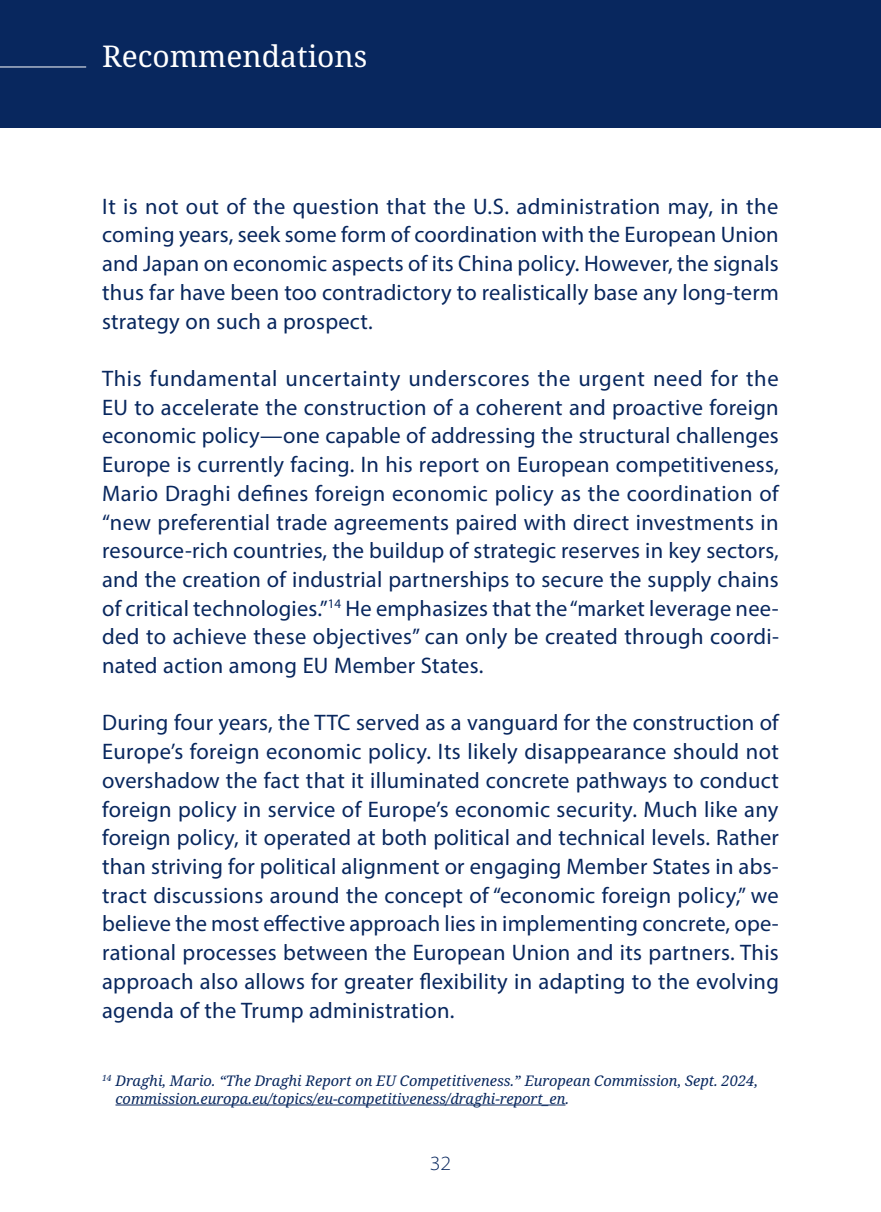
<style>
.page{position:relative;width:881px;height:1212px;background:#fff}
.page>*{position:absolute;margin:0;border:0;box-sizing:border-box;transform-origin:0 0}
.t1{font:29.93px "Noto Serif";color:#fff}
.t2{font:22.5px/28.8px "Myriad Pro";letter-spacing:.01em;color:#08275e;text-align:justify}
.t3{font:300 semi-expanded 20.25px "Myriad Pro";color:#08275e}
.t4{font:italic 14.62px/18px "Noto Serif";color:#08275e}
</style>
<div class="page">
<div style="left:0;top:0;width:880px;height:128px;background:#08275e"></div>
<hr style="left:880px;top:214px;width:1px;height:156px;background:#f4f0ea">
<hr style="left:0;top:67px;width:86px;height:1px;background:#fff">
<hr style="left:115px;top:1104px;width:450px;height:1px;background:#08275e">
<h1 class="t1" style="left:102px;top:36px;width:267px">Recommendations</h1>
<p class="t2" style="left:102px;top:191px;width:678px">It is not out of the question that the U.S. administration may, in the coming years, seek some form of coordination with the European Union and Japan on economic aspects of its China policy. However, the signals thus far have been too contradictory to realistically base any long-term strategy on such a prospect.</p>
<p class="t2" style="left:102px;top:364px;width:678px">This fundamental uncertainty underscores the urgent need for the EU to accelerate the construction of a coherent and proactive foreign economic policy—one capable of addressing the structural challenges Europe is currently facing. In his report on European competitiveness, Mario Draghi defines foreign economic policy as the coordination of “new preferential trade agreements paired with direct investments in resource-rich countries, the buildup of strategic reserves in key sectors, and the creation of industrial partnerships to secure the supply chains of critical technologies.”<sup>14</sup> He emphasizes that the “market leverage nee&shy;ded to achieve these objectives” can only be created through coordi&shy;nated action among EU Member States.</p>
<p class="t2" style="left:102px;top:708px;width:678px">During four years, the TTC served as a vanguard for the construction of Europe’s foreign economic policy. Its likely disappearance should not overshadow the fact that it illuminated concrete pathways to conduct foreign policy in service of Europe’s economic security. Much like any foreign policy, it operated at both political and technical levels. Rather than striving for political alignment or engaging Member States in abs&shy;tract discussions around the concept of “economic foreign policy,” we believe the most effective approach lies in implementing concrete, ope&shy;rational processes between the European Union and its partners. This approach also allows for greater flexibility in adapting to the evolving agenda of the Trump administration.</p>
<p class="t4" style="left:115px;top:1072px;width:643px;text-indent:-13px"><sup>14</sup> Draghi, Mario. “The Draghi Report on EU Competitiveness.” European Commission, Sept. 2024, commission.europa.eu/topics/eu-competitiveness/draghi-report_en.</p>
<p class="t3" style="left:429px;top:1151px;width:23px">32</p>
</div>
